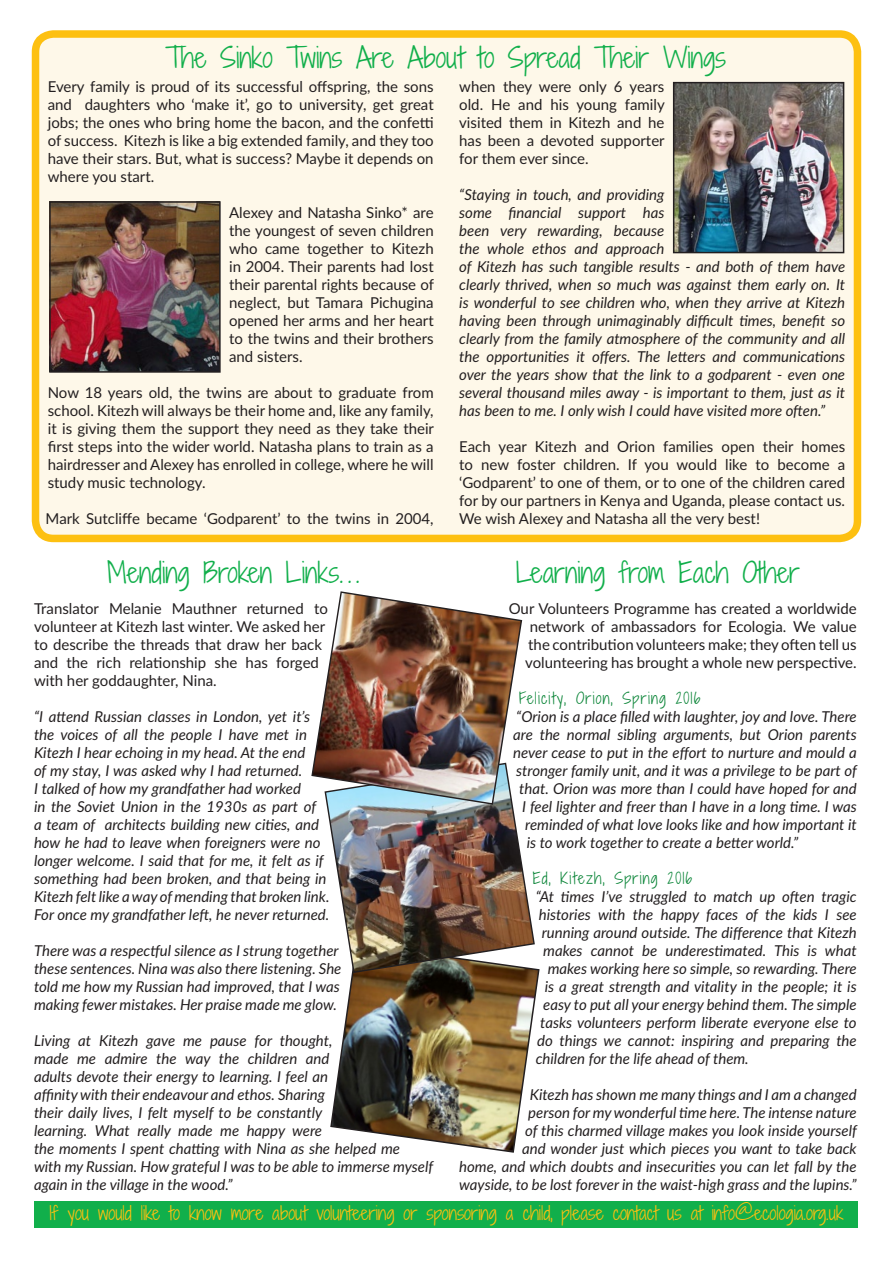
<style>
.page{position:relative;width:893px;height:1263px;background:#fff}
.page>*{position:absolute;margin:0;border:0;box-sizing:border-box;transform-origin:0 0}
.t1{font:300 27px "Shadows Into";color:#11af4b}
.t2{font:300 18px "Shadows Into";color:#fdc011}
.t3{font:italic 15px/18px "Lato";color:#231f20}
.t4{font:15px/18px "Lato";color:#231f20;text-align:justify}
.t5{font:300 15px "Shadows Into";letter-spacing:.08em;color:#0b8538}
</style>
<div class="page">
<div style="left:35px;top:1201px;width:823px;height:27px;background:#11af4b"></div>
<div style="left:36px;top:34px;width:821px;height:504px;background:#fef8e9;border-radius:18px"></div>
<div style="left:32px;top:30px;width:829px;height:512px;border:8px solid #fdc011;border-radius:18px"></div>
<img style="left:676px;top:85px;width:165px;height:165px">
<div style="left:673px;top:82px;width:171px;height:171px;border:2px solid #231f20"></div>
<img style="left:52px;top:204px;width:166px;height:166px">
<div style="left:49px;top:201px;width:172px;height:172px;border:2px solid #231f20"></div>
<img style="left:326px;top:805px;width:214px;height:348px">
<img style="left:311px;top:591px;width:212px;height:214px">
<p class="t1" style="left:165px;top:38px;width:562px">The Sinko Twins Are About to Spread Their Wings</p>
<p class="t4" style="left:459px;top:77px;width:207px">when they were only 6 years old. He and his young family visited them in Kitezh and he has been a devoted supporter for them ever since.</p>
<p class="t3" style="left:459px;top:185px;width:387px">“Staying in touch, and providing<br>some financial support has<br>been very rewarding, because<br>the whole ethos and approach<br>of Kitezh has such tangible results - and both of them have clearly thrived, when so much was against them early on. It is wonderful to see children who, when they arrive at Kitezh having been through unimaginably difficult times, benefit so clearly from the family atmosphere of the community and all the opportunities it offers. The letters and communications over the years show that the link to a godparent - even one several thousand miles away - is important to them, just as it has been to me. I only wish I could have visited more often.”</p>
<p class="t4" style="left:459px;top:437px;width:387px">Each year Kitezh and Orion families open their homes to new foster children. If you would like to become a ‘Godparent’ to one of them, or to one of the children cared for by our partners in Kenya and Uganda, please contact us.<br>We wish Alexey and Natasha all the very best!</p>
<p class="t4" style="left:48px;top:77px;width:387px">Every family is proud of its successful offspring, the sons and daughters who ‘make it’, go to university, get great jobs; the ones who bring home the bacon, and the confetti of success. Kitezh is like a big extended family, and they too have their stars. But, what is success? Maybe it depends on where you start.</p>
<p class="t4" style="left:229px;top:203px;width:206px">Alexey and Natasha Sinko* are the youngest of seven children who came together to Kitezh in 2004. Their parents had lost their parental rights because of neglect, but Tamara Pichugina opened her arms and her heart to the twins and their brothers and sisters.</p>
<p class="t4" style="left:48px;top:383px;width:388px">Now 18 years old, the twins are about to graduate from school. Kitezh will always be their home and, like any family, it is giving them the support they need as they take their first steps into the wider world. Natasha plans to train as a hairdresser and Alexey has enrolled in college, where he will study music technology.</p>
<p class="t4" style="left:46px;top:509px;width:390px">Mark Sutcliffe became ‘Godparent’ to the twins in 2004,</p>
<p class="t1" style="left:107px;top:553px;width:254px">Mending Broken Links. . .</p>
<p class="t4" style="left:34px;top:599px;width:295px;text-align:left">Translator Melanie Mauthner returned to volunteer at Kitezh last winter. We asked her to describe the threads that draw her back and the rich relationship she has forged with her goddaughter, Nina.</p>
<p class="t3" style="left:34px;top:707px;width:297px">“I attend Russian classes in London, yet it’s the voices of all the people I have met in Kitezh I hear echoing in my head. At the end<br>of my stay, I was asked why I had returned.<br>I talked of how my grandfather had worked<br>in the Soviet Union in the 1930s as part of<br>a team of architects building new cities, and how he had to leave when foreigners were no longer welcome. I said that for me, it felt as if something had been broken, and that being in Kitezh felt like a way of mending that broken link.<br>For once my grandfather left, he never returned.</p>
<p class="t3" style="left:34px;top:941px;width:309px">There was a respectful silence as I strung together these sentences. Nina was also there listening. She told me how my Russian had improved, that I was making fewer mistakes. Her praise made me glow.</p>
<p class="t3" style="left:34px;top:1031px;width:401px">Living at Kitezh gave me pause for thought,<br>made me admire the way the children and<br>adults devote their energy to learning. I feel an<br>affinity with their endeavour and ethos. Sharing<br>their daily lives, I felt myself to be constantly<br>learning. What really made me happy were<br>the moments I spent chatting with Nina as she helped me<br>with my Russian. How grateful I was to be able to immerse myself again in the village in the wood.”</p>
<p class="t1" style="left:516px;top:553px;width:286px">Learning from Each Other</p>
<p class="t4" style="left:509px;top:599px;width:350px;text-align:right">Our Volunteers Programme has created a worldwide network of ambassadors for Ecologia. We value the contribution volunteers make; they often tell us volunteering has brought a whole new perspective.</p>
<p class="t5" style="left:519px;top:687px;width:183px">Felicity, Orion, Spring 2016</p>
<p class="t3" style="left:516px;top:707px;width:342px">“Orion is a place filled with laughter, joy and love. There</p>
<p class="t3" style="left:513px;top:725px;width:345px">are the normal sibling arguments, but Orion parents</p>
<p class="t3" style="left:513px;top:743px;width:345px">never cease to put in the effort to nurture and mould a</p>
<p class="t3" style="left:516px;top:761px;width:342px">stronger family unit, and it was a privilege to be part of</p>
<p class="t3" style="left:519px;top:779px;width:339px">that. Orion was more than I could have hoped for and</p>
<p class="t3" style="left:522px;top:797px;width:336px">I feel lighter and freer than I have in a long time. I was</p>
<p class="t3" style="left:525px;top:815px;width:333px">reminded of what love looks like and how important it</p>
<p class="t3" style="left:527px;top:833px;width:273px">is to work together to create a better world.”</p>
<p class="t5" style="left:533px;top:867px;width:161px">Ed, Kitezh, Spring 2016</p>
<p class="t3" style="left:536px;top:887px;width:322px">“At times I’ve struggled to match up often tragic</p>
<p class="t3" style="left:539px;top:905px;width:319px">histories with the happy faces of the kids I see</p>
<p class="t3" style="left:542px;top:923px;width:316px">running around outside. The difference that Kitezh</p>
<p class="t3" style="left:543px;top:941px;width:315px">makes cannot be underestimated. This is what</p>
<p class="t3" style="left:548px;top:959px;width:310px">makes working here so simple, so rewarding. There</p>
<p class="t3" style="left:545px;top:977px;width:313px">is a great strength and vitality in the people; it is</p>
<p class="t3" style="left:543px;top:995px;width:315px">easy to put all your energy behind them. The simple</p>
<p class="t3" style="left:540px;top:1013px;width:318px">tasks volunteers perform liberate everyone else to</p>
<p class="t3" style="left:537px;top:1031px;width:321px">do things we cannot: inspiring and preparing the</p>
<p class="t3" style="left:536px;top:1049px;width:215px">children for the life ahead of them.</p>
<p class="t3" style="left:459px;top:1085px;width:399px;text-align:right">Kitezh has shown me many things and I am a changed<br>person for my wonderful time here. The intense nature<br>of this charmed village makes you look inside yourself<br>and wonder just which pieces you want to take back<br>home, and which doubts and insecurities you can let fall by the wayside, to be lost forever in the waist-high grass and the lupins.”</p>
<p class="t2" style="left:49px;top:1200px;width:796px">If you would like to know more about volunteering or sponsoring a child, please contact us at info@ecologia.org.uk</p>
</div>
